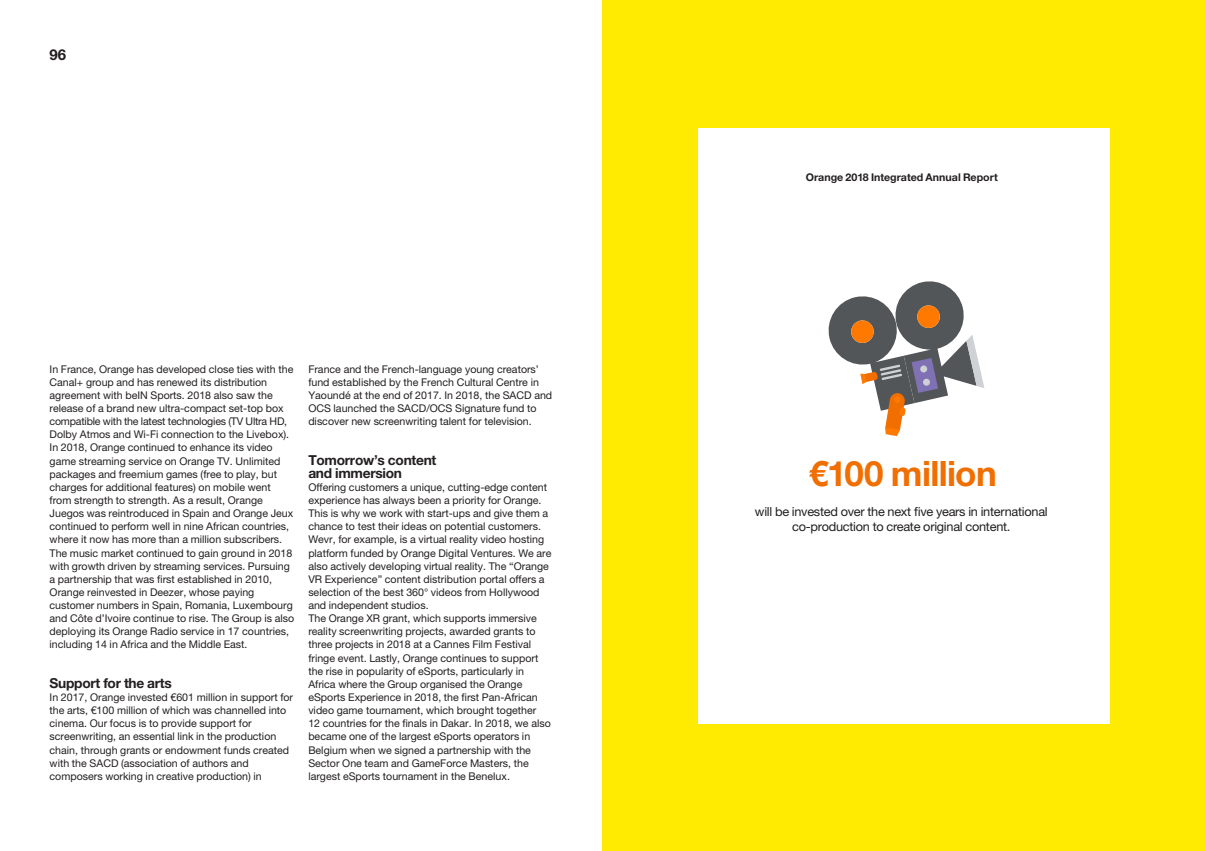
<style>
.page{position:relative;width:1205px;height:851px;background:#fff}
.page>*{position:absolute;margin:0;border:0;box-sizing:border-box;transform-origin:0 0}
.t1{font:700 35px "Helvetica Neue LT Std";letter-spacing:-.02em;color:#f16e00}
.t2{font:700 15px "Helvetica Neue LT Std";color:#231f20}
.t3{font:700 13.75px/13.1px "Helvetica Neue LT Std";letter-spacing:-.02em;color:#231f20}
.t4{font:12.5px/15px "Helvetica Neue LT Std";letter-spacing:-.02em;color:#231f20;text-align:center}
.t5{font:10.62px/13.1px "Helvetica Neue LT Std";color:#231f20}
.t6{font:700 10.62px "Helvetica Neue LT Std";color:#231f20}
</style>
<div class="page">
<div style="left:602px;top:0;width:603px;height:850px;background:#ffea01"></div>
<div style="left:698px;top:128px;width:411px;height:595px;background:#fff"></div>
<svg style="left:828px;top:281px;width:156px;height:155px"></svg>
<h2 class="t2" style="left:50px;top:46px;width:18px">96</h2>
<p class="t5" style="left:50px;top:362px;width:246px">In France, Orange has developed close ties with the Canal+ group and has renewed its distribution agreement with beIN Sports. 2018 also saw the release of a brand new ultra-compact set-top box compatible with the latest technologies (TV Ultra HD, Dolby Atmos and Wi-Fi connection to the Livebox).<br>In 2018, Orange continued to enhance its video game streaming service on Orange TV. Unlimited packages and freemium games (free to play, but charges for additional features) on mobile went from strength to strength. As a result, Orange Juegos was reintroduced in Spain and Orange Jeux continued to perform well in nine African countries, where it now has more than a million subscribers.<br>The music market continued to gain ground in 2018 with growth driven by streaming services. Pursuing a partnership that was first established in 2010, Orange reinvested in Deezer, whose paying customer numbers in Spain, Romania, Luxembourg and Côte d’Ivoire continue to rise. The Group is also deploying its Orange Radio service in 17 countries, including 14 in Africa and the Middle East.</p>
<h3 class="t3" style="left:50px;top:676px;width:124px">Support for the arts</h3>
<p class="t5" style="left:50px;top:690px;width:245px">In 2017, Orange invested €601 million in support for the arts, €100 million of which was channelled into cinema. Our focus is to provide support for screenwriting, an essential link in the production chain, through grants or endowment funds created with the SACD (association of authors and composers working in creative production) in</p>
<p class="t5" style="left:308px;top:362px;width:245px">France and the French-language young creators’ fund established by the French Cultural Centre in Yaoundé at the end of 2017. In 2018, the SACD and OCS launched the SACD/OCS Signature fund to discover new screenwriting talent for television.</p>
<h3 class="t3" style="left:308px;top:453px;width:130px">Tomorrow’s content and immersion</h3>
<p class="t5" style="left:308px;top:480px;width:245px">Offering customers a unique, cutting-edge content experience has always been a priority for Orange.<br>This is why we work with start-ups and give them a chance to test their ideas on potential customers.<br>Wevr, for example, is a virtual reality video hosting platform funded by Orange Digital Ventures. We are also actively developing virtual reality. The “Orange VR Experience” content distribution portal offers a selection of the best 360° videos from Hollywood and independent studios.<br>The Orange XR grant, which supports immersive reality screenwriting projects, awarded grants to three projects in 2018 at a Cannes Film Festival fringe event. Lastly, Orange continues to support the rise in popularity of eSports, particularly in Africa where the Group organised the Orange eSports Experience in 2018, the first Pan-African video game tournament, which brought together<br>12 countries for the finals in Dakar. In 2018, we also became one of the largest eSports operators in Belgium when we signed a partnership with the Sector One team and GameForce Masters, the largest eSports tournament in the Benelux.</p>
<p class="t6" style="left:806px;top:171px;width:193px">Orange 2018 Integrated Annual Report</p>
<h4 class="t1" style="left:809px;top:451px;width:189px">€100 million</h4>
<p class="t4" style="left:755px;top:504px;width:294px">will be invested over the next five years in international co-production to create original content.</p>
</div>
